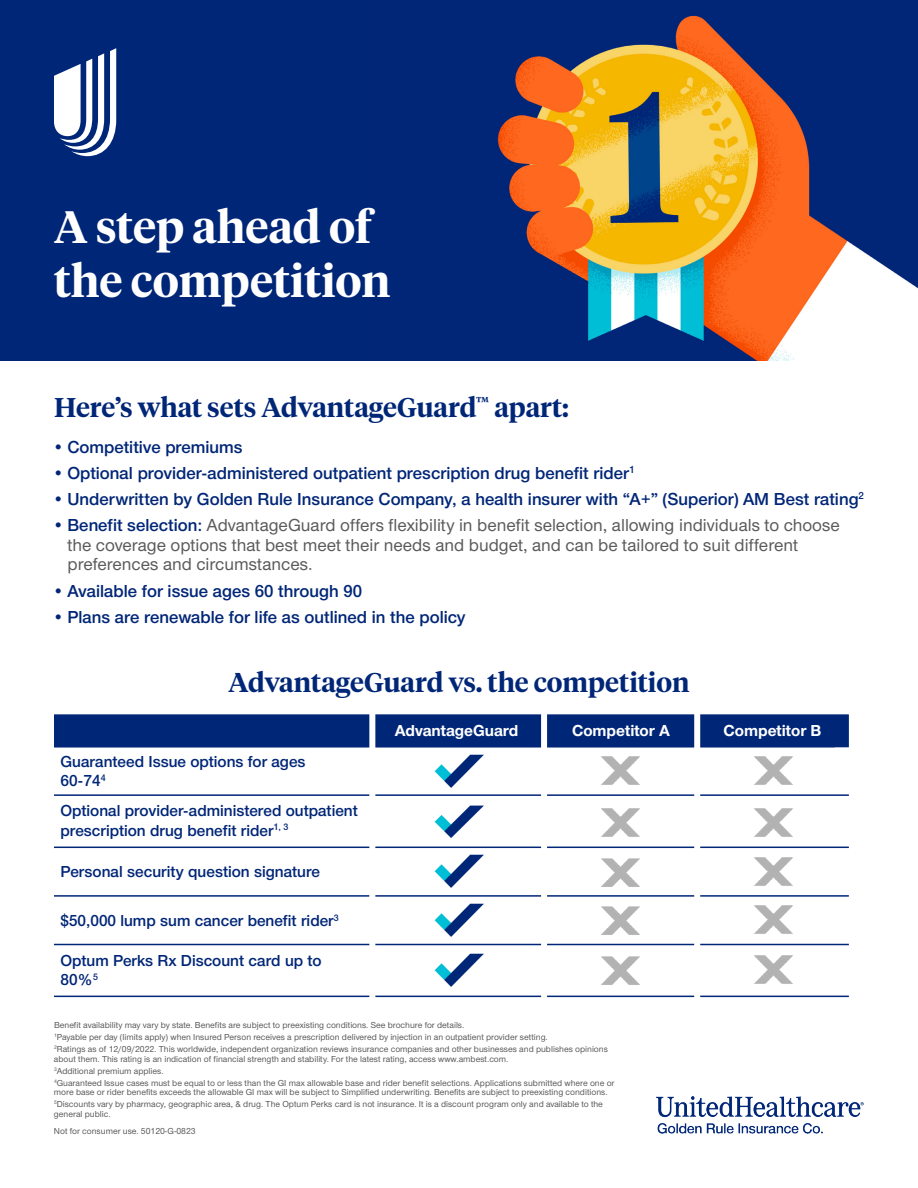
<style>
.page{position:relative;width:918px;height:1188px;background:#fff}
.page>*{position:absolute;margin:0;border:0;box-sizing:border-box;transform-origin:0 0}
.t1{font:600 45px/54px "UHC Serif Headline";color:#fff}
.t2{font:600 27px "UHC Serif Headline";color:#002677}
.t3{font:600 18px "UHC Sans";color:#002677}
.t4{font:500 18px/19.5px "UHC Sans";color:#5a5a5a}
.t5{font:600 16.5px/19.5px "UHC Sans";color:#002677}
.t6{font:700 16.5px "UHC Sans";color:#fff}
.t7{font:500 9px/11.9px "UHC Sans";color:#5a5a5a}
.s1{font-weight:600;color:#002677}
</style>
<div class="page">
<div style="left:0;top:0;width:918px;height:361px;background:#002677"></div>
<img style="left:497px;top:15px;width:421px;height:346px">
<svg style="left:54px;top:48px;width:62px;height:108px"></svg>
<div style="left:56px;top:717px;width:791px;height:28px;background:#002677"></div>
<div style="left:54px;top:714px;width:795px;height:33px;border:4px solid #002677"></div>
<hr style="left:54px;top:794px;width:795px;height:2px;background:#002677">
<hr style="left:54px;top:746px;width:781px;height:1px;background:#002677">
<hr style="left:54px;top:847px;width:795px;height:1px;background:#002677">
<hr style="left:54px;top:895px;width:795px;height:2px;background:#002677">
<hr style="left:54px;top:944px;width:795px;height:1px;background:#002677">
<hr style="left:54px;top:996px;width:795px;height:1px;background:#002677">
<div style="left:694px;top:713px;width:6px;height:329px;background:#fff"></div>
<div style="left:541px;top:714px;width:6px;height:288px;background:#fff"></div>
<div style="left:369px;top:714px;width:6px;height:296px;background:#fff"></div>
<img style="left:657px;top:1096px;width:207px;height:38px">
<img style="left:434px;top:754px;width:50px;height:34px">
<img style="left:434px;top:805px;width:50px;height:33px">
<img style="left:434px;top:854px;width:50px;height:34px">
<img style="left:434px;top:903px;width:50px;height:34px">
<img style="left:434px;top:953px;width:50px;height:34px">
<img style="left:601px;top:756px;width:39px;height:29px">
<img style="left:601px;top:808px;width:39px;height:29px">
<img style="left:601px;top:858px;width:39px;height:29px">
<img style="left:601px;top:906px;width:39px;height:29px">
<img style="left:601px;top:956px;width:39px;height:29px">
<img style="left:754px;top:756px;width:39px;height:29px">
<img style="left:754px;top:808px;width:39px;height:29px">
<img style="left:754px;top:857px;width:39px;height:29px">
<img style="left:754px;top:905px;width:39px;height:29px">
<img style="left:754px;top:955px;width:39px;height:29px">
<h1 class="t1" style="left:54px;top:197px;width:338px">A step ahead of the competition</h1>
<h2 class="t2" style="left:54px;top:388px;width:516px">Here’s what sets AdvantageGuard<sup>™</sup> apart:</h2>
<h3 class="t3" style="left:54px;top:435px;width:190px">• Competitive premiums</h3>
<h3 class="t3" style="left:54px;top:461px;width:582px">• Optional provider-administered outpatient prescription drug benefit rider<sup>1</sup></h3>
<h3 class="t3" style="left:54px;top:487px;width:811px">• Underwritten by Golden Rule Insurance Company, a health insurer with “A+” (Superior) AM Best rating<sup>2</sup></h3>
<p class="t4" style="left:68px;top:515px;width:774px;text-indent:-14px"><span class="s1">• Benefit selection:</span> AdvantageGuard offers flexibility in benefit selection, allowing individuals to choose the coverage options that best meet their needs and budget, and can be tailored to suit different preferences and circumstances.</p>
<h3 class="t3" style="left:54px;top:579px;width:310px">• Available for issue ages 60 through 90</h3>
<h3 class="t3" style="left:54px;top:605px;width:413px">• Plans are renewable for life as outlined in the policy</h3>
<h2 class="t2" style="left:228px;top:664px;width:463px">AdvantageGuard vs. the competition</h2>
<h3 class="t5" style="left:60px;top:751px;width:247px">Guaranteed Issue options for ages<br>60-74<sup>4</sup></h3>
<h3 class="t5" style="left:60px;top:800px;width:299px">Optional provider-administered outpatient prescription drug benefit rider<sup>1,</sup> <sup>3</sup></h3>
<h3 class="t5" style="left:60px;top:861px;width:261px">Personal security question signature</h3>
<h3 class="t5" style="left:60px;top:910px;width:280px">$50,000 lump sum cancer benefit rider<sup>3</sup></h3>
<h3 class="t5" style="left:60px;top:950px;width:263px">Optum Perks Rx Discount card up to<br>80%<sup>5</sup></h3>
<h3 class="t6" style="left:395px;top:720px;width:125px">AdvantageGuard</h3>
<h3 class="t6" style="left:572px;top:720px;width:99px">Competitor A</h3>
<h3 class="t6" style="left:724px;top:720px;width:99px">Competitor B</h3>
<p class="t7" style="left:54px;top:1019px;width:555px">Benefit availability may vary by state. Benefits are subject to preexisting conditions. See brochure for details.<br><sup>1</sup>Payable per day (limits apply) when Insured Person receives a prescription delivered by injection in an outpatient provider setting.<br><sup>2</sup>Ratings as of 12/09/2022. This worldwide, independent organization reviews insurance companies and other businesses and publishes opinions</p>
<p class="t7" style="left:54px;top:1052px;width:562px">about them. This rating is an indication of financial strength and stability. For the latest rating, access www.ambest.com.<br><sup>3</sup>Additional premium applies.<br><sup>4</sup>Guaranteed Issue cases must be equal to or less than the GI max allowable base and rider benefit selections. Applications submitted where one or</p>
<p class="t7" style="left:54px;top:1086px;width:555px">more base or rider benefits exceeds the allowable GI max will be subject to Simplified underwriting. Benefits are subject to preexisting conditions.<br><sup>5</sup>Discounts vary by pharmacy, geographic area, &amp; drug. The Optum Perks card is not insurance. It is a discount program only and available to the</p>
<p class="t7" style="left:54px;top:1105px;width:143px;line-height:17.1px">general public.<br>Not for consumer use. 50120-G-0823</p>
</div>
